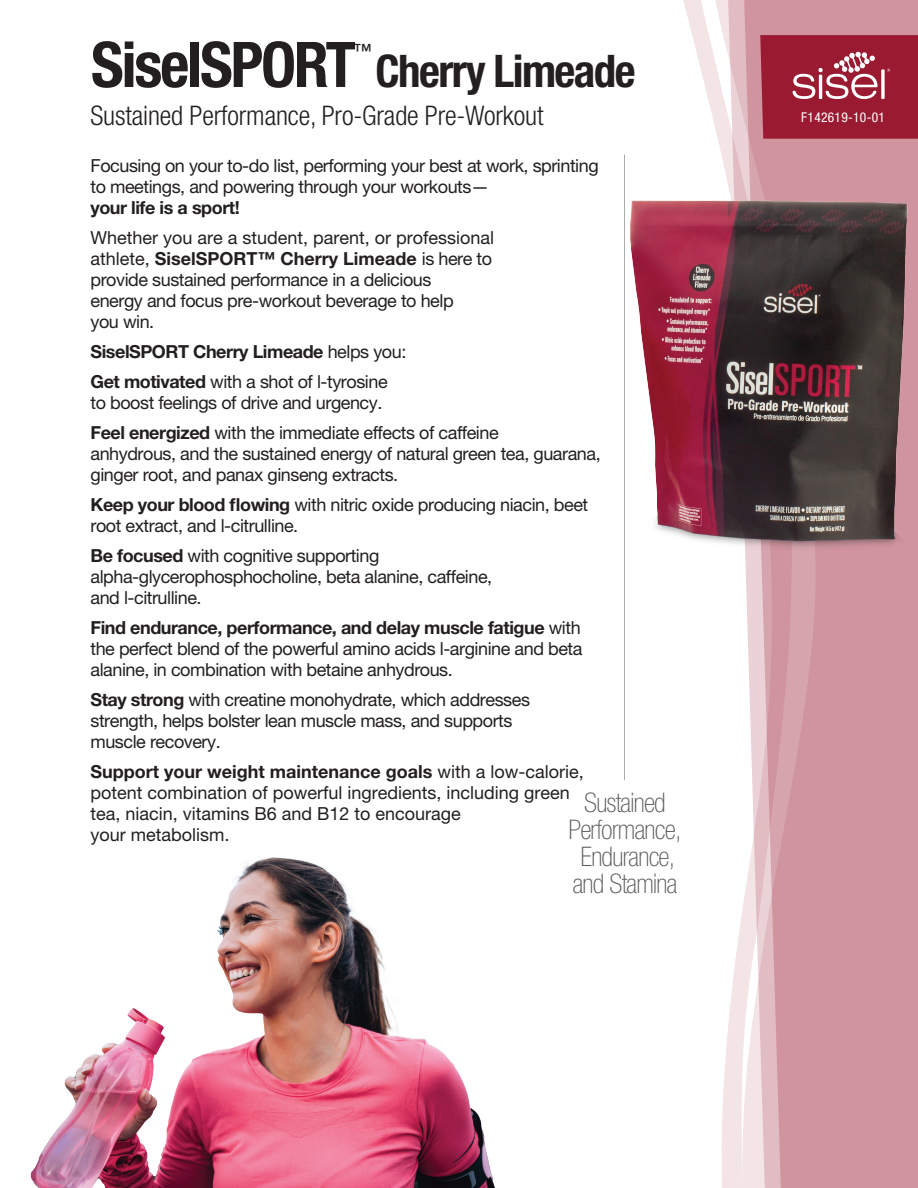
<style>
.page{position:relative;width:918px;height:1188px;background:#fff}
.page>*{position:absolute;margin:0;border:0;box-sizing:border-box;transform-origin:0 0}
.t1{font:700 condensed 63px "Helvetica Neue LT Pro";letter-spacing:-.035em;color:#231f20}
.t2{font:700 condensed 45px "Helvetica Neue LT Pro";letter-spacing:-.035em;color:#231f20}
.t3{font:300 condensed 27px "Helvetica Neue LT Pro";letter-spacing:-.005em;color:#231f20}
.t4{font:100 condensed 27px/27px "Helvetica Neue LT Pro";letter-spacing:-.025em;color:#57585a;text-align:center}
.t5{font:500 18.3px "Helvetica Neue LT Pro";color:#231f20}
.t6{font:18px/21px "Helvetica Neue LT Pro";letter-spacing:-.025em;color:#231f20}
.t7{font:18px/21px "Helvetica Neue LT Pro";color:#231f20}
.t8{font:700 18px/30px "Helvetica Neue LT Pro";letter-spacing:-.025em;color:#231f20}
.t9{font:condensed 13.5px "Helvetica Neue LT Pro";letter-spacing:.02em;color:#fff}
.s1{font-weight:700}
.s2{font-weight:400}
</style>
<div class="page">
<svg style="left:683px;top:0;width:45px;height:1188px"></svg>
<svg style="left:728px;top:0;width:16px;height:1188px"></svg>
<svg style="left:744px;top:0;width:174px;height:1188px;background:#d39da6"></svg>
<hr style="left:624px;top:155px;width:1px;height:625px;background:#231f20">
<svg style="left:760px;top:35px;width:158px;height:104px;background:#a22d42"></svg>
<img style="left:624px;top:176px;width:294px;height:395px">
<img style="left:30px;top:857px;width:465px;height:331px">
<h1 class="t1" style="left:91px;top:26px;width:266px">SiselSPORT</h1>
<p class="t5" style="left:354px;top:40px;width:20px">™</p>
<h2 class="t2" style="left:376px;top:44px;width:262px">Cherry Limeade</h2>
<h3 class="t3" style="left:90px;top:100px;width:455px">Sustained Performance, Pro-Grade Pre-Workout</h3>
<p class="t6" style="left:90px;top:155px;width:510px">Focusing on your to-do list, performing your best at work, sprinting to meetings, and powering through your workouts—</p>
<p class="t8" style="left:90px;top:192px;width:151px">your life is a sport!</p>
<p class="t6" style="left:90px;top:227px;width:405px">Whether you are a student, parent, or professional athlete, <span class="s1">SiselSPORT™ Cherry Limeade</span> is here to provide sustained performance in a delicious<br>energy and focus pre-workout beverage to help<br>you win.</p>
<p class="t8" style="left:90px;top:336px;width:317px">SiselSPORT Cherry Limeade <span class="s2">helps you:<br></span>Get motivated <span class="s2">with a shot of l-tyrosine</span></p>
<p class="t6" style="left:90px;top:387px;width:410px;line-height:30px">to boost feelings of drive and urgency.<br><span class="s1">Feel energized</span> with the immediate effects of caffeine</p>
<p class="t6" style="left:90px;top:443px;width:512px">anhydrous, and the sustained energy of natural green tea, guarana, ginger root, and panax ginseng extracts.</p>
<p class="t6" style="left:90px;top:494px;width:499px"><span class="s1">Keep your blood flowing</span> with nitric oxide producing niacin, beet root extract, and l-citrulline.</p>
<p class="t6" style="left:90px;top:545px;width:403px"><span class="s1">Be focused</span> with cognitive supporting alpha-glycerophosphocholine, beta alanine, caffeine, and l-citrulline.</p>
<p class="t6" style="left:90px;top:617px;width:493px;text-align:justify"><span class="s1">Find endurance, performance, and delay muscle fatigue</span> with the perfect blend of the powerful amino acids l-arginine and beta alanine, in combination with betaine anhydrous.</p>
<p class="t6" style="left:90px;top:689px;width:441px"><span class="s1">Stay strong</span> with creatine monohydrate, which addresses strength, helps bolster lean muscle mass, and supports muscle recovery.</p>
<p class="t7" style="left:90px;top:761px;width:495px"><span class="s1">Support your weight maintenance goals</span> with a low-calorie, potent combination of powerful ingredients, including green tea, niacin, vitamins B6 and B12 to encourage<br>your metabolism.</p>
<h3 class="t4" style="left:569px;top:790px;width:115px">Sustained<br>Performance,<br>Endurance, and Stamina</h3>
<p class="t9" style="left:801px;top:109px;width:85px">F142619-10-01</p>
</div>
